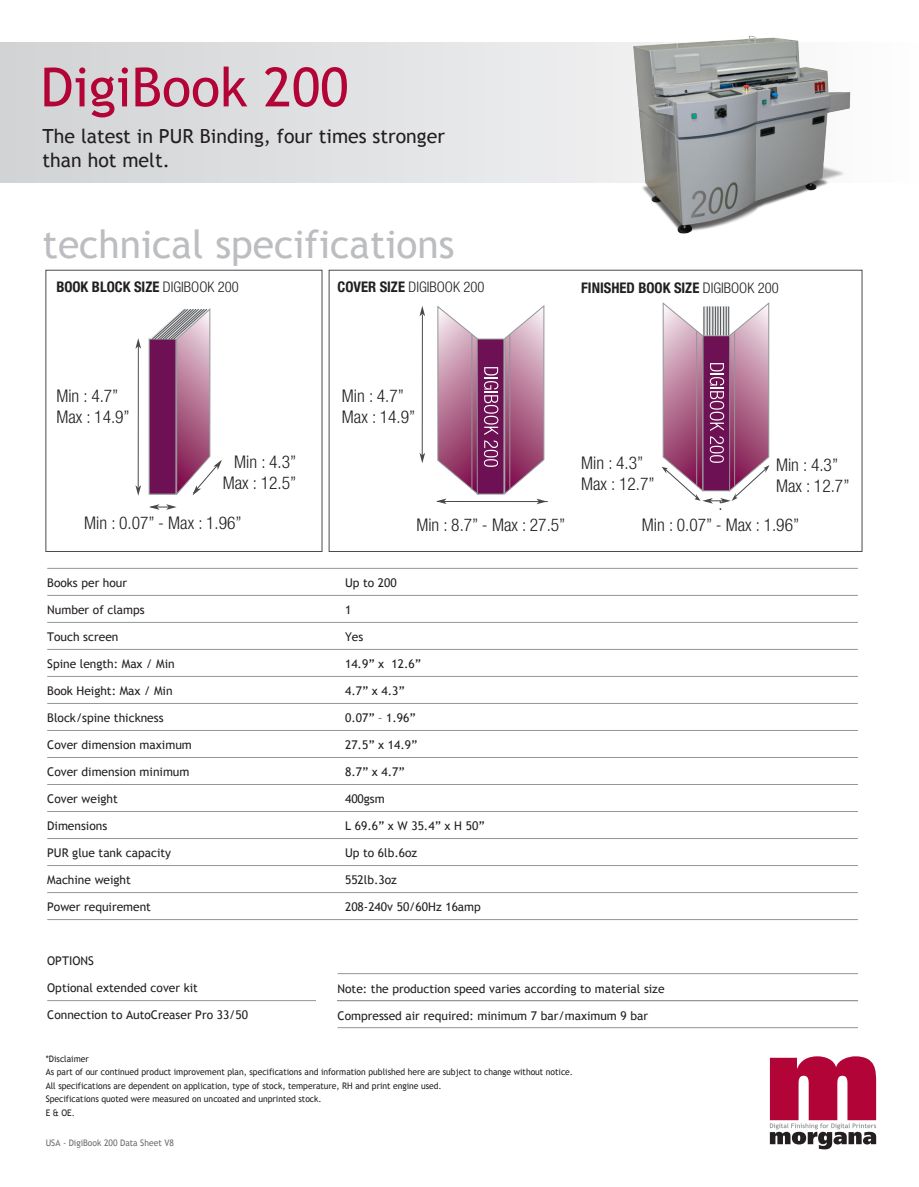
<style>
.page{position:relative;width:919px;height:1187px;background:#fff}
.page>*{position:absolute;margin:0;border:0;box-sizing:border-box;transform-origin:0 0}
.t1{font:54px "Trebuchet MS";color:#b30437}
.t2{font:39px "Trebuchet MS";color:#bcbdc0}
.t3{font:19.5px/24px "Trebuchet MS";color:#231f20}
.t4{font:300 condensed 17.55px/21px "Helvetica Neue LT Com";color:#231f20}
.t5{font:700 condensed 14.55px "Helvetica Neue LT Com";color:#231f20}
.t6{font:300 condensed 14.55px "Helvetica Neue LT Com";color:#231f20}
.t7{font:12px "Trebuchet MS";color:#231f20}
.t8{font:9px "Trebuchet MS";color:#231f20;scale:.95 1}
.t9{font:9px "Trebuchet MS";color:#6c6d70;scale:.95 1}
.s1{font-weight:300}
.s2{font-weight:700}
</style>
<div class="page">
<svg style="left:0;top:43px;width:587px;height:140px;background:#dedfe1"></svg>
<svg style="left:769px;top:1056px;width:107px;height:93px"></svg>
<hr style="left:47px;top:568px;width:810px;height:1px;background:#939598">
<hr style="left:47px;top:595px;width:810px;height:1px;background:#939598">
<hr style="left:47px;top:622px;width:810px;height:1px;background:#939598">
<hr style="left:47px;top:649px;width:810px;height:1px;background:#939598">
<hr style="left:47px;top:676px;width:810px;height:1px;background:#939598">
<hr style="left:47px;top:703px;width:810px;height:1px;background:#939598">
<hr style="left:47px;top:730px;width:810px;height:1px;background:#939598">
<hr style="left:47px;top:757px;width:810px;height:1px;background:#939598">
<hr style="left:47px;top:784px;width:810px;height:1px;background:#939598">
<hr style="left:47px;top:811px;width:810px;height:1px;background:#939598">
<hr style="left:47px;top:838px;width:810px;height:1px;background:#939598">
<hr style="left:47px;top:865px;width:810px;height:1px;background:#939598">
<hr style="left:47px;top:892px;width:810px;height:1px;background:#939598">
<hr style="left:47px;top:919px;width:810px;height:1px;background:#939598">
<hr style="left:47px;top:1000px;width:810px;height:1px;background:#939598">
<img style="left:587px;top:36px;width:264px;height:198px">
<hr style="left:337px;top:973px;width:520px;height:1px;background:#939598">
<hr style="left:337px;top:1027px;width:520px;height:1px;background:#939598">
<div style="left:45px;top:270px;width:277px;height:282px;border:1px solid #484b4d"></div>
<div style="left:329px;top:270px;width:533px;height:282px;border:1px solid #484b4d"></div>
<svg style="left:149px;top:504px;width:28px;height:6px"></svg>
<svg style="left:135px;top:338px;width:6px;height:157px"></svg>
<hr style="left:138px;top:346px;width:1px;height:141px;background:#57585a">
<svg style="left:149px;top:308px;width:73px;height:188px"></svg>
<div style="left:477px;top:339px;width:27px;height:155px;background:#6d1154"></div>
<div style="left:477px;top:339px;width:27px;height:155px;border:1px solid #939598"></div>
<svg style="left:419px;top:306px;width:6px;height:10px"></svg>
<svg style="left:419px;top:453px;width:6px;height:10px"></svg>
<svg style="left:504px;top:305px;width:43px;height:199px"></svg>
<hr style="left:437px;top:501px;width:110px;height:1px;background:#46484a">
<hr style="left:422px;top:314px;width:1px;height:142px;background:#46484a">
<hr style="left:509px;top:335px;width:1px;height:154px;background:#939598">
<svg style="left:661px;top:302px;width:108px;height:201px"></svg>
<svg style="left:436px;top:306px;width:62px;height:198px"></svg>
<div style="left:316px;top:968px;width:21px;height:71px;background:#fff"></div>
<p class="t1" style="left:40px;top:55px;width:309px">DigiBook 200</p>
<p class="t3" style="left:43px;top:124px;width:404px">The latest in PUR Binding, four times stronger than hot melt.</p>
<p class="t2" style="left:43px;top:221px;width:413px">technical specifications</p>
<p class="t5" style="left:56px;top:278px;width:184px">BOOK BLOCK SIZE <span class="s1">DIGIBOOK 200</span></p>
<p class="t6" style="left:337px;top:278px;width:148px"><span class="s2">COVER SIZE</span> DIGIBOOK 200</p>
<p class="t5" style="left:581px;top:279px;width:199px">FINISHED BOOK SIZE <span class="s1">DIGIBOOK 200</span></p>
<p class="t4" style="left:56px;top:385px;width:75px">Min : 4.7”<br>Max : 14.9”</p>
<p class="t4" style="left:342px;top:385px;width:75px">Min : 4.7”<br>Max : 14.9”</p>
<p class="t4" style="left:223px;top:451px;width:75px;text-align:right">Min : 4.3”<br>Max : 12.5”</p>
<p class="t4" style="left:84px;top:511px;width:159px">Min : 0.07” - Max : 1.96”</p>
<p class="t4" style="left:416px;top:514px;width:150px">Min : 8.7” - Max : 27.5”</p>
<p class="t4" style="left:581px;top:452px;width:75px">Min : 4.3”<br>Max : 12.7”</p>
<p class="t4" style="left:776px;top:454px;width:75px">Min : 4.3”<br>Max : 12.7”</p>
<p class="t4" style="left:641px;top:493px;width:159px;text-align:center">:<br>Min : 0.07” - Max : 1.96”</p>
<p class="t7" style="left:47px;top:575px;width:81px">Books per hour</p>
<p class="t7" style="left:345px;top:575px;width:53px">Up to 200</p>
<p class="t7" style="left:47px;top:602px;width:99px">Number of clamps</p>
<p class="t7" style="left:345px;top:602px;width:8px">1</p>
<p class="t7" style="left:47px;top:629px;width:73px">Touch screen</p>
<p class="t7" style="left:345px;top:629px;width:20px">Yes</p>
<p class="t7" style="left:47px;top:656px;width:129px">Spine length: Max / Min</p>
<p class="t7" style="left:345px;top:656px;width:77px">14.9” x 12.6”</p>
<p class="t7" style="left:47px;top:683px;width:127px">Book Height: Max / Min</p>
<p class="t7" style="left:345px;top:683px;width:61px">4.7” x 4.3”</p>
<p class="t7" style="left:47px;top:710px;width:118px">Block/spine thickness</p>
<p class="t7" style="left:345px;top:710px;width:72px">0.07” – 1.96”</p>
<p class="t7" style="left:47px;top:737px;width:146px">Cover dimension maximum</p>
<p class="t7" style="left:345px;top:737px;width:74px">27.5” x 14.9”</p>
<p class="t7" style="left:47px;top:764px;width:144px">Cover dimension minimum</p>
<p class="t7" style="left:345px;top:764px;width:61px">8.7” x 4.7”</p>
<p class="t7" style="left:47px;top:791px;width:72px">Cover weight</p>
<p class="t7" style="left:345px;top:791px;width:41px">400gsm</p>
<p class="t7" style="left:47px;top:818px;width:61px">Dimensions</p>
<p class="t7" style="left:345px;top:818px;width:141px">L 69.6” x W 35.4” x H 50”</p>
<p class="t7" style="left:47px;top:845px;width:125px">PUR glue tank capacity</p>
<p class="t7" style="left:345px;top:845px;width:74px">Up to 6lb.6oz</p>
<p class="t7" style="left:47px;top:872px;width:85px">Machine weight</p>
<p class="t7" style="left:345px;top:872px;width:53px">552lb.3oz</p>
<p class="t7" style="left:47px;top:899px;width:105px">Power requirement</p>
<p class="t7" style="left:345px;top:899px;width:137px">208-240v 50/60Hz 16amp</p>
<p class="t7" style="left:47px;top:953px;width:48px">OPTIONS</p>
<p class="t7" style="left:47px;top:980px;width:152px">Optional extended cover kit</p>
<p class="t7" style="left:47px;top:1007px;width:202px">Connection to AutoCreaser Pro 33/50</p>
<p class="t7" style="left:337px;top:982px;width:328px">Note: the production speed varies according to material size</p>
<p class="t7" style="left:337px;top:1009px;width:312px">Compressed air required: minimum 7 bar/maximum 9 bar</p>
<p class="t8" style="left:46px;top:1053px;width:47px">*Disclaimer</p>
<p class="t8" style="left:46px;top:1066px;width:556px">As part of our continued product improvement plan, specifications and information published here are subject to change without notice.</p>
<p class="t8" style="left:46px;top:1080px;width:418px">All specifications are dependent on application, type of stock, temperature, RH and print engine used.</p>
<p class="t8" style="left:46px;top:1093px;width:292px">Specifications quoted were measured on uncoated and unprinted stock.</p>
<p class="t8" style="left:46px;top:1107px;width:32px">E &amp; OE.</p>
<p class="t9" style="left:46px;top:1137px;width:136px">USA - DigiBook 200 Data Sheet V8</p>
</div>
